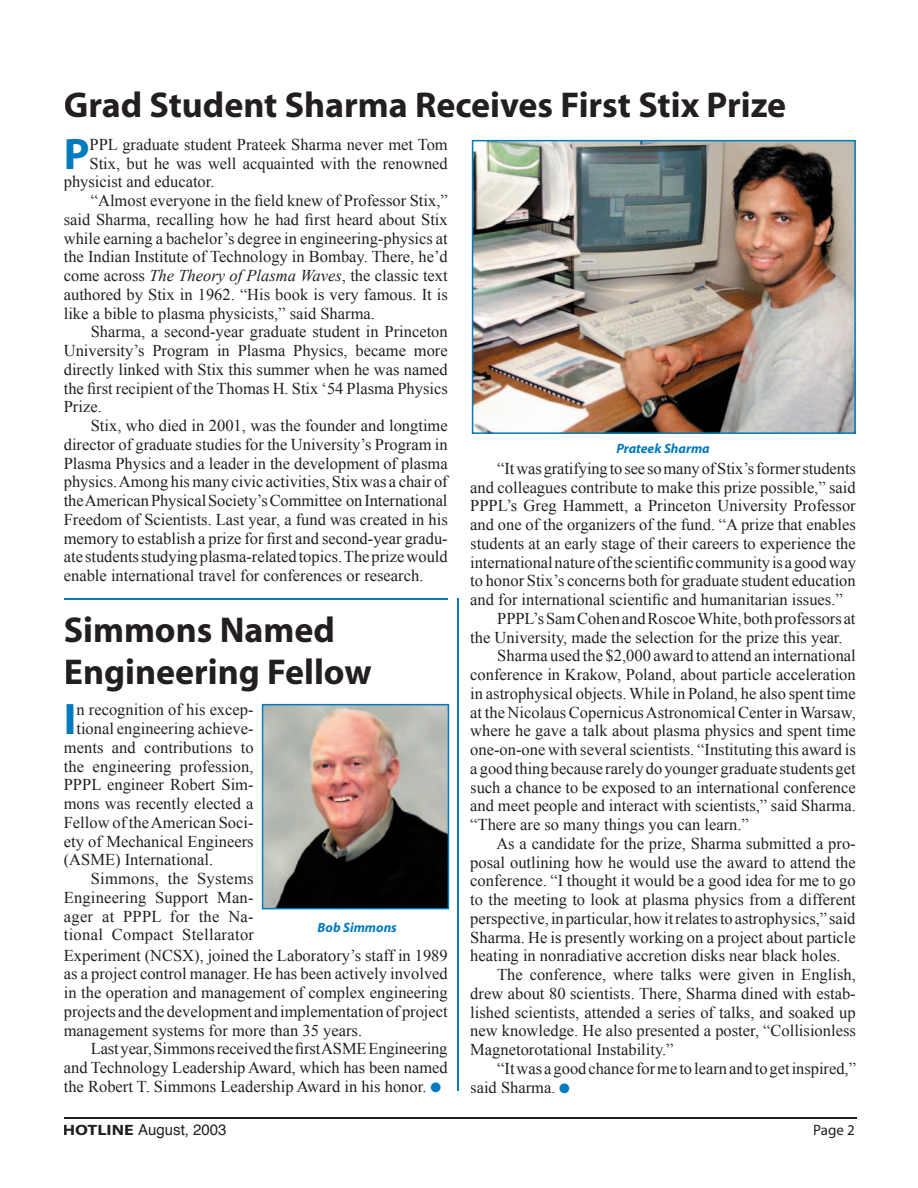
<style>
.page{position:relative;width:918px;height:1188px;background:#fff}
.page>*{position:absolute;margin:0;border:0;box-sizing:border-box;transform-origin:0 0}
.t1{font:700 44.25px "Myriad";color:#027abe}
.t2{font:700 36px/42px "Myriad";color:#231f20}
.t3{font:16.5px "Times New Roman";color:#231f20}
.t4{font:16.5px "Times New Roman";letter-spacing:.02em;color:#231f20}
.t5{font:15px "Helvetica";color:#231f20}
.t6{font:15px "Myriad";color:#231f20}
.t7{font:italic 700 13.5px "Myriad";color:#027abe}
.s1{font-style:italic}
.s2{color:#027abe}
.s3{font-family:"Myriad";font-weight:700}
</style>
<div class="page">
<hr style="left:64px;top:1117px;width:792px;height:1px;background:#231f20">
<img style="left:263px;top:706px;width:185px;height:202px">
<hr style="left:262px;top:705px;width:1px;height:204px;background:#027abe">
<hr style="left:263px;top:908px;width:185px;height:1px;background:#027abe">
<hr style="left:448px;top:705px;width:1px;height:204px;background:#027abe">
<hr style="left:263px;top:704px;width:185px;height:1px;background:#027abe">
<img style="left:473px;top:141px;width:381px;height:291px">
<hr style="left:472px;top:141px;width:1px;height:292px;background:#027abe">
<hr style="left:473px;top:432px;width:382px;height:2px;background:#027abe">
<hr style="left:854px;top:141px;width:2px;height:292px;background:#027abe">
<hr style="left:473px;top:140px;width:382px;height:1px;background:#027abe">
<hr style="left:64px;top:598px;width:384px;height:2px;background:#027abe">
<hr style="left:458px;top:599px;width:1px;height:492px;background:#027abe">
<h2 class="t2" style="left:64px;top:86px;width:724px">Grad Student Sharma Receives First Stix Prize</h2>
<h1 class="t1" style="left:64px;top:131px;width:27px">P</h1>
<p class="t3" style="left:90px;top:135px;width:360px">PPL graduate student Prateek Sharma never met Tom</p>
<p class="t3" style="left:90px;top:154px;width:360px">Stix, but he was well acquainted with the renowned</p>
<p class="t3" style="left:64px;top:172px;width:152px">physicist and educator.</p>
<p class="t3" style="left:91px;top:191px;width:358px">“Almost everyone in the field knew of Professor Stix,”</p>
<p class="t3" style="left:64px;top:210px;width:386px">said Sharma, recalling how he had first heard about Stix</p>
<p class="t3" style="left:64px;top:229px;width:385px">while earning a bachelor’s degree in engineering-physics at</p>
<p class="t3" style="left:64px;top:247px;width:386px">the Indian Institute of Technology in Bombay. There, he’d</p>
<p class="t3" style="left:64px;top:266px;width:386px">come across <span class="s1">The Theory of Plasma Waves</span>, the classic text</p>
<p class="t3" style="left:64px;top:285px;width:386px">authored by Stix in 1962. “His book is very famous. It is</p>
<p class="t3" style="left:64px;top:304px;width:313px">like a bible to plasma physicists,” said Sharma.</p>
<p class="t3" style="left:91px;top:322px;width:358px">Sharma, a second-year graduate student in Princeton</p>
<p class="t3" style="left:64px;top:341px;width:385px">University’s Program in Plasma Physics, became more</p>
<p class="t3" style="left:64px;top:360px;width:386px">directly linked with Stix this summer when he was named</p>
<p class="t3" style="left:64px;top:379px;width:385px">the first recipient of the Thomas H. Stix ‘54 Plasma Physics</p>
<p class="t3" style="left:64px;top:397px;width:40px">Prize.</p>
<p class="t3" style="left:91px;top:416px;width:358px">Stix, who died in 2001, was the founder and longtime</p>
<p class="t3" style="left:64px;top:435px;width:385px">director of graduate studies for the University’s Program in</p>
<p class="t3" style="left:64px;top:454px;width:386px">Plasma Physics and a leader in the development of plasma</p>
<p class="t3" style="left:64px;top:472px;width:385px">physics. Among his many civic activities, Stix was a chair of</p>
<p class="t3" style="left:64px;top:491px;width:385px">the American Physical Society’s Committee on International</p>
<p class="t3" style="left:64px;top:510px;width:386px">Freedom of Scientists. Last year, a fund was created in his</p>
<p class="t3" style="left:64px;top:529px;width:385px">memory to establish a prize for first and second-year gradu-</p>
<p class="t3" style="left:64px;top:547px;width:385px">ate students studying plasma-related topics. The prize would</p>
<p class="t3" style="left:64px;top:566px;width:361px">enable international travel for conferences or research.</p>
<h2 class="t2" style="left:64px;top:610px;width:309px">Simmons Named<br>Engineering Fellow</h2>
<h1 class="t1" style="left:64px;top:696px;width:14px">I</h1>
<p class="t3" style="left:76px;top:700px;width:179px">n recognition of his excep-</p>
<p class="t3" style="left:76px;top:719px;width:179px">tional engineering achieve-</p>
<p class="t3" style="left:64px;top:738px;width:191px">ments and contributions to</p>
<p class="t3" style="left:64px;top:757px;width:191px">the engineering profession,</p>
<p class="t3" style="left:64px;top:775px;width:191px">PPPL engineer Robert Sim-</p>
<p class="t3" style="left:64px;top:794px;width:191px">mons was recently elected a</p>
<p class="t3" style="left:64px;top:813px;width:191px">Fellow of the American Soci-</p>
<p class="t3" style="left:64px;top:832px;width:191px">ety of Mechanical Engineers</p>
<p class="t3" style="left:64px;top:850px;width:151px">(ASME) International.</p>
<p class="t3" style="left:91px;top:869px;width:164px">Simmons, the Systems</p>
<p class="t3" style="left:64px;top:888px;width:191px">Engineering Support Man-</p>
<p class="t4" style="left:64px;top:907px;width:191px">ager at PPPL for the Na-</p>
<p class="t4" style="left:64px;top:925px;width:192px">tional Com pact Stellarator</p>
<p class="t3" style="left:64px;top:945px;width:385px">Ex per i ment (NCSX), joined the Laboratory’s staff in 1989</p>
<p class="t3" style="left:64px;top:964px;width:386px">as a project control man ag er. He has been actively involved</p>
<p class="t3" style="left:64px;top:983px;width:386px">in the operation and management of complex engineering</p>
<p class="t3" style="left:64px;top:1002px;width:386px">projects and the development and implementation of project</p>
<p class="t3" style="left:64px;top:1020px;width:300px">management systems for more than 35 years.</p>
<p class="t3" style="left:91px;top:1039px;width:358px">Last year, Simmons received the first ASME En gi neer ing</p>
<p class="t3" style="left:64px;top:1058px;width:385px">and Tech nol o gy Lead er ship Award, which has been named</p>
<p class="t3" style="left:64px;top:1077px;width:379px">the Robert T. Simmons Leadership Award in his honor. <span class="s2">●</span></p>
<p class="t7" style="left:318px;top:920px;width:81px">Bob Simmons</p>
<p class="t7" style="left:616px;top:442px;width:95px">Prateek Sharma</p>
<p class="t3" style="left:497px;top:459px;width:360px">“It was gratifying to see so many of Stix’s former students</p>
<p class="t3" style="left:470px;top:478px;width:387px">and colleagues contribute to make this prize possible,” said</p>
<p class="t3" style="left:470px;top:496px;width:387px">PPPL’s Greg Hammett, a Princeton University Professor</p>
<p class="t3" style="left:470px;top:515px;width:387px">and one of the organizers of the fund. “A prize that enables</p>
<p class="t3" style="left:470px;top:534px;width:387px">students at an early stage of their careers to experience the</p>
<p class="t3" style="left:470px;top:553px;width:387px">international nature of the scientific community is a good way</p>
<p class="t3" style="left:470px;top:571px;width:387px">to honor Stix’s concerns both for graduate student education</p>
<p class="t3" style="left:470px;top:590px;width:374px">and for international scientific and humanitarian issues.”</p>
<p class="t3" style="left:497px;top:609px;width:360px">PPPL’s Sam Cohen and Roscoe White, both professors at</p>
<p class="t3" style="left:470px;top:628px;width:374px">the University, made the selection for the prize this year.</p>
<p class="t3" style="left:497px;top:646px;width:360px">Sharma used the $2,000 award to attend an international</p>
<p class="t3" style="left:470px;top:665px;width:387px">conference in Krakow, Poland, about particle acceleration</p>
<p class="t3" style="left:470px;top:684px;width:387px">in astrophysical objects. While in Poland, he also spent time</p>
<p class="t3" style="left:470px;top:703px;width:387px">at the Nicolaus Copernicus Astronomical Center in Warsaw,</p>
<p class="t3" style="left:470px;top:721px;width:387px">where he gave a talk about plasma physics and spent time</p>
<p class="t3" style="left:470px;top:740px;width:387px">one-on-one with several scientists. “Instituting this award is</p>
<p class="t3" style="left:470px;top:759px;width:387px">a good thing because rarely do younger graduate students get</p>
<p class="t3" style="left:470px;top:778px;width:387px">such a chance to be exposed to an international conference</p>
<p class="t3" style="left:470px;top:796px;width:387px">and meet people and interact with scientists,” said Sharma.</p>
<p class="t3" style="left:470px;top:815px;width:280px">“There are so many things you can learn.”</p>
<p class="t3" style="left:496px;top:834px;width:361px">As a candidate for the prize, Sharma submitted a pro-</p>
<p class="t3" style="left:470px;top:853px;width:387px">posal outlining how he would use the award to attend the</p>
<p class="t3" style="left:470px;top:871px;width:387px">conference. “I thought it would be a good idea for me to go</p>
<p class="t3" style="left:470px;top:890px;width:387px">to the meeting to look at plasma physics from a different</p>
<p class="t3" style="left:470px;top:909px;width:387px">perspective, in particular, how it relates to astrophysics,” said</p>
<p class="t3" style="left:470px;top:928px;width:387px">Sharma. He is presently working on a project about particle</p>
<p class="t3" style="left:470px;top:946px;width:372px">heating in nonradiative accretion disks near black holes.</p>
<p class="t3" style="left:497px;top:965px;width:360px">The conference, where talks were given in English,</p>
<p class="t3" style="left:470px;top:984px;width:387px">drew about 80 scientists. There, Sharma dined with estab-</p>
<p class="t3" style="left:470px;top:1003px;width:387px">lished scientists, attended a series of talks, and soaked up</p>
<p class="t3" style="left:470px;top:1021px;width:387px">new knowledge. He also presented a poster, “Collisionless</p>
<p class="t3" style="left:470px;top:1040px;width:205px">Magnetorotational Instability.”</p>
<p class="t3" style="left:497px;top:1059px;width:360px">“It was a good chance for me to learn and to get inspired,”</p>
<p class="t3" style="left:470px;top:1078px;width:101px">said Sharma. <span class="s2">●</span></p>
<p class="t5" style="left:63px;top:1120px;width:165px"><span class="s3">HOTLINE</span> August, 2003</p>
<p class="t6" style="left:813px;top:1122px;width:43px">Page 2</p>
</div>
